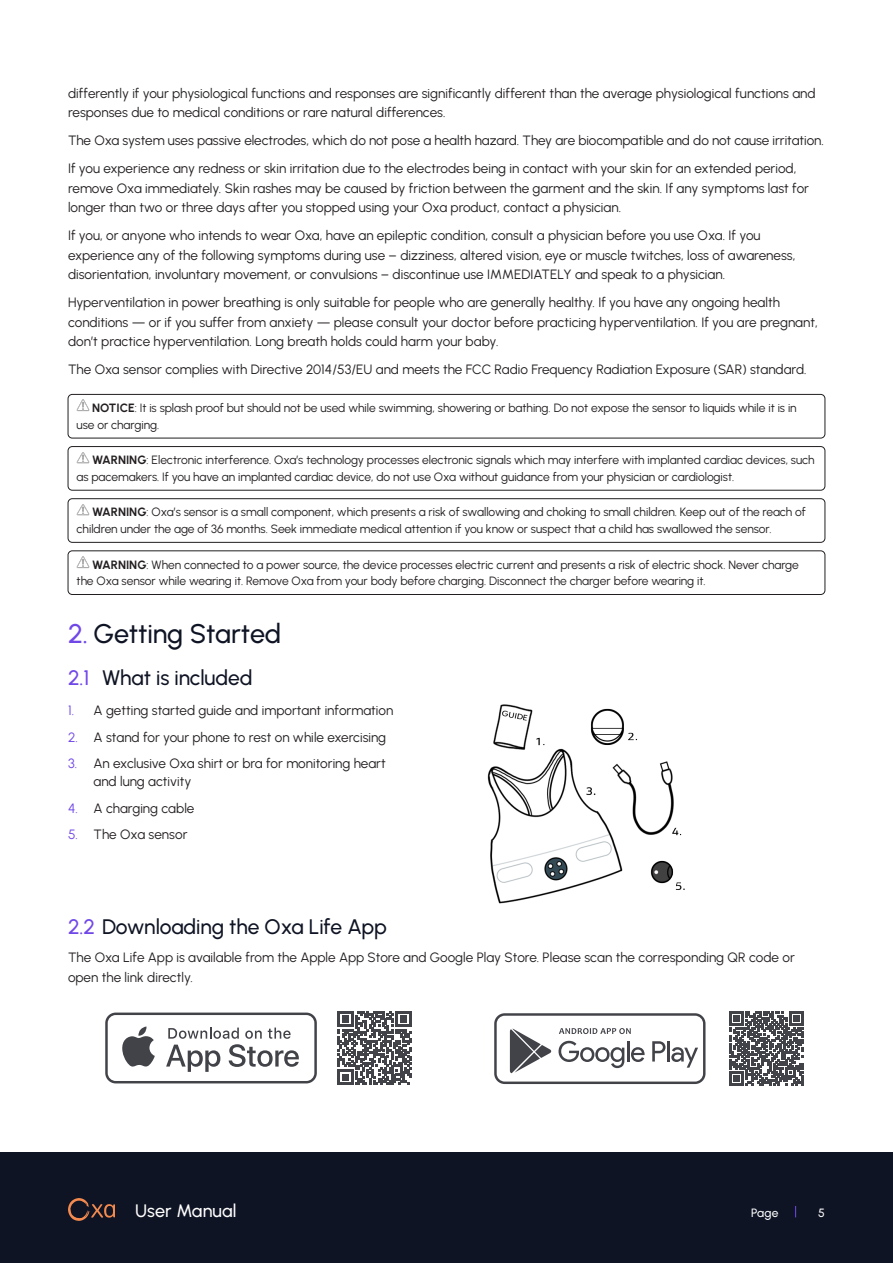
<style>
.page{position:relative;width:893px;height:1263px;background:#fff}
.page>*{position:absolute;margin:0;border:0;box-sizing:border-box;transform-origin:0 0}
.t1{font:500 27px "Urbanist";letter-spacing:-.01em;color:#0f1424}
.t2{font:500 21px "Urbanist";letter-spacing:-.005em;color:#0f1424}
.t3{font:500 18px "Urbanist";letter-spacing:.01em;color:#fff}
._03_Body{font:13.5px/19.5px "Urbanist";color:#231f20}
._05_Warning_Notice{font:12px/16.5px "Urbanist";letter-spacing:-.005em;color:#231f20}
.t4{font:500 12px "Urbanist";color:#fff}
.s1{font-weight:700}
.s2{color:#7148e8}
</style>
<div class="page">
<div style="left:0;top:1152px;width:893px;height:111px;background:#0f1424"></div>
<svg style="left:68px;top:1198px;width:47px;height:23px"></svg>
<div style="left:68px;top:394px;width:757px;height:44px;border:1px solid #231f20;border-radius:4px"></div>
<div style="left:68px;top:446px;width:757px;height:44px;border:1px solid #231f20;border-radius:4px"></div>
<div style="left:68px;top:498px;width:757px;height:44px;border:1px solid #231f20;border-radius:4px"></div>
<div style="left:68px;top:551px;width:757px;height:44px;border:1px solid #231f20;border-radius:4px"></div>
<svg style="left:77px;top:399px;width:12px;height:13px"></svg>
<svg style="left:77px;top:452px;width:12px;height:12px"></svg>
<svg style="left:77px;top:504px;width:12px;height:12px"></svg>
<svg style="left:77px;top:556px;width:12px;height:13px"></svg>
<img style="left:487px;top:704px;width:198px;height:200px">
<svg style="left:105px;top:1012px;width:212px;height:71px"></svg>
<svg style="left:338px;top:1011px;width:73px;height:74px"></svg>
<svg style="left:494px;top:1013px;width:211px;height:71px"></svg>
<svg style="left:729px;top:1011px;width:75px;height:75px"></svg>
<p class="_03_Body" style="left:68px;top:83px;width:749px">differently if your physiological functions and responses are significantly different than the average physiological functions and responses due to medical conditions or rare natural differences.</p>
<p class="_03_Body" style="left:68px;top:131px;width:757px">The Oxa system uses passive electrodes, which do not pose a health hazard. They are biocompatible and do not cause irritation.</p>
<p class="_03_Body" style="left:68px;top:159px;width:743px">If you experience any redness or skin irritation due to the electrodes being in contact with your skin for an extended period, remove Oxa immediately. Skin rashes may be caused by friction between the garment and the skin. If any symptoms last for longer than two or three days after you stopped using your Oxa product, contact a physician.</p>
<p class="_03_Body" style="left:68px;top:226px;width:729px">If you, or anyone who intends to wear Oxa, have an epileptic condition, consult a physician before you use Oxa. If you experience any of the following symptoms during use – dizziness, altered vision, eye or muscle twitches, loss of awareness, disorientation, involuntary movement, or convulsions – discontinue use IMMEDIATELY and speak to a physician.</p>
<p class="_03_Body" style="left:68px;top:293px;width:751px">Hyperventilation in power breathing is only suitable for people who are generally healthy. If you have any ongoing health conditions — or if you suffer from anxiety — please consult your doctor before practicing hyperventilation. If you are pregnant, don’t practice hyperventilation. Long breath holds could harm your baby.</p>
<p class="_03_Body" style="left:68px;top:360px;width:740px">The Oxa sensor complies with Directive 2014/53/EU and meets the FCC Radio Frequency Radiation Exposure (SAR) standard.</p>
<p class="_05_Warning_Notice" style="left:77px;top:399px;width:722px;text-indent:16px"><span class="s1">NOTICE</span>: It is splash proof but should not be used while swimming, showering or bathing. Do not expose the sensor to liquids while it is in use or charging.</p>
<p class="_05_Warning_Notice" style="left:77px;top:451px;width:740px;text-indent:16px"><span class="s1">WARNING</span>: Electronic interference. Oxa’s technology processes electronic signals which may interfere with implanted cardiac devices, such as pacemakers. If you have an implanted cardiac device, do not use Oxa without guidance from your physician or cardiologist.</p>
<p class="_05_Warning_Notice" style="left:77px;top:504px;width:731px;text-indent:16px"><span class="s1">WARNING</span>: Oxa’s sensor is a small component, which presents a risk of swallowing and choking to small children. Keep out of the reach of children under the age of 36 months. Seek immediate medical attention if you know or suspect that a child has swallowed the sensor.</p>
<p class="_05_Warning_Notice" style="left:77px;top:556px;width:724px;text-indent:16px"><span class="s1">WARNING</span>: When connected to a power source, the device processes electric current and presents a risk of electric shock. Never charge the Oxa sensor while wearing it. Remove Oxa from your body before charging. Disconnect the charger before wearing it.</p>
<p class="t1" style="left:68px;top:616px;width:215px"><span class="s2">2.</span> Getting Started</p>
<p class="t2" style="left:68px;top:664px;width:186px"><span class="s2">2.1</span> What is included</p>
<p class="_03_Body" style="left:68px;top:700px;width:327px"><span class="s2">1.</span> A getting started guide and important information</p>
<p class="_03_Body" style="left:68px;top:727px;width:320px"><span class="s2">2.</span> A stand for your phone to rest on while exercising</p>
<p class="_03_Body" style="left:94px;top:754px;width:294px;line-height:18px;text-indent:-26px"><span class="s2">3.</span> An exclusive Oxa shirt or bra for monitoring heart and lung activity</p>
<p class="_03_Body" style="left:68px;top:798px;width:128px"><span class="s2">4.</span> A charging cable</p>
<p class="_03_Body" style="left:68px;top:824px;width:121px"><span class="s2">5.</span> The Oxa sensor</p>
<p class="t2" style="left:68px;top:913px;width:320px"><span class="s2">2.2</span> Downloading the Oxa Life App</p>
<p class="_03_Body" style="left:68px;top:947px;width:728px">The Oxa Life App is available from the Apple App Store and Google Play Store. Please scan the corresponding QR code or open the link directly.</p>
<h3 class="t3" style="left:135px;top:1199px;width:103px">User Manual</h3>
<p class="t4" style="left:751px;top:1205px;width:29px">Page</p>
<p class="t4" style="left:818px;top:1205px;width:8px">5</p>
</div>
